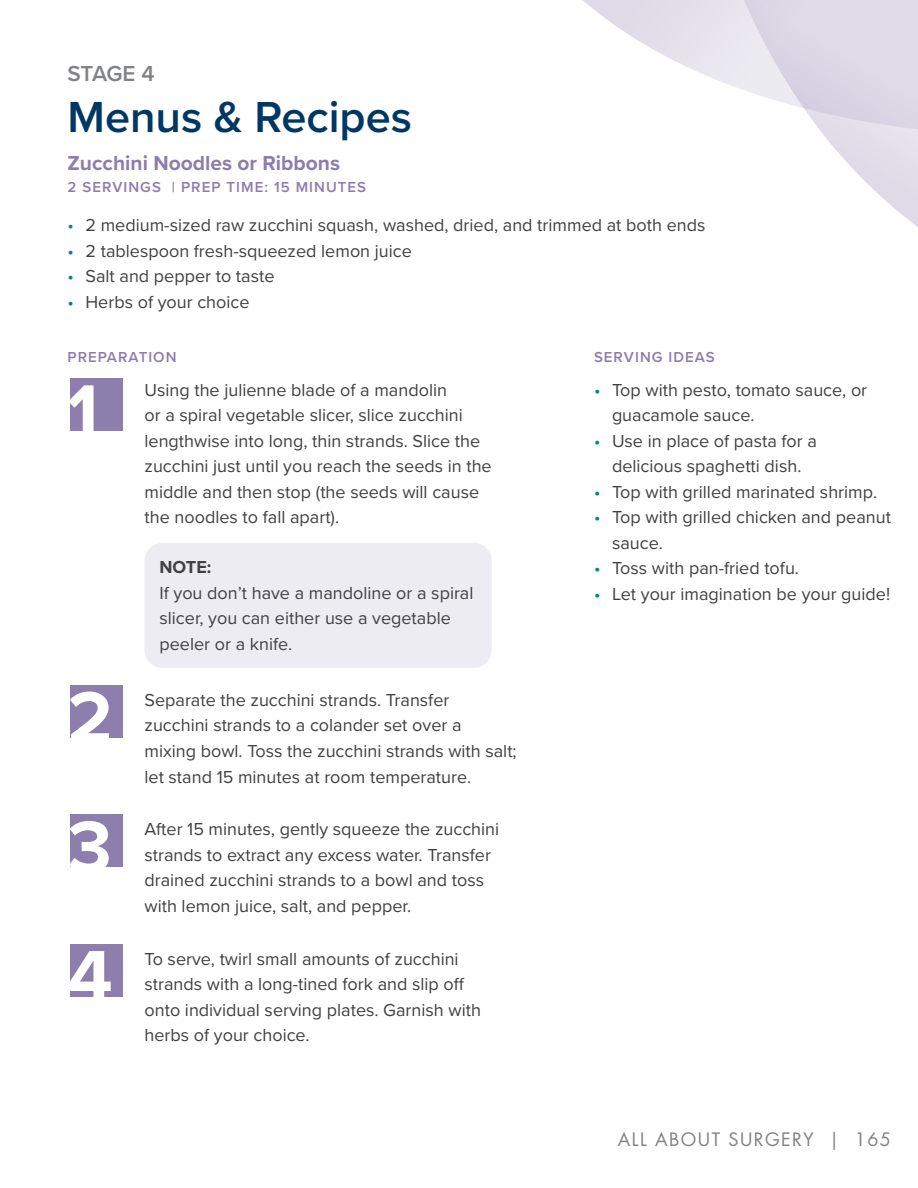
<style>
.page{position:relative;width:918px;height:1188px;background:#fff}
.page>*{position:absolute;margin:0;border:0;box-sizing:border-box;transform-origin:0 0}
.t1{font:700 75.45px "Proxima Nova";color:#fff}
.t2{font:600 45px "Proxima Nova";color:#003764}
.t3{font:600 22.5px "Proxima Nova";letter-spacing:-.02em;color:#808285}
.t4{font:700 21px "Proxima Nova";color:#8c7ead}
.t5{font:18px/25.5px "Proxima Nova";color:#414042}
.t6{font:18px "Futura Std";letter-spacing:.08em;color:#808285}
.t7{font:700 18px "Proxima Nova";color:#414042}
.t8{font:600 15px "Proxima Nova";letter-spacing:.07em;color:#8c7ead}
.s1{color:#00867c}
</style>
<div class="page">
<svg style="left:583px;top:0;width:127px;height:77px;fill:#e6e3ed"></svg>
<svg style="left:710px;top:0;width:208px;height:227px"></svg>
<div style="left:70px;top:379px;width:53px;height:52px;background:#8c7ead"></div>
<div style="left:70px;top:686px;width:53px;height:52px;background:#8c7ead"></div>
<div style="left:70px;top:815px;width:53px;height:52px;background:#8c7ead"></div>
<div style="left:70px;top:944px;width:53px;height:52px;background:#8c7ead"></div>
<div style="left:145px;top:543px;width:347px;height:125px;background:#eeecf3;border-radius:18px"></div>
<p class="t3" style="left:68px;top:56px;width:88px">STAGE 4</p>
<h2 class="t2" style="left:68px;top:84px;width:346px">Menus &amp; Recipes</h2>
<p class="t4" style="left:68px;top:147px;width:274px">Zucchini Noodles or Ribbons</p>
<p class="t8" style="left:68px;top:176px;width:300px">2 SERVINGS | PREP TIME: 15 MINUTES</p>
<p class="t5" style="left:68px;top:212px;width:640px"><span class="s1">•</span> 2 medium-sized raw zucchini squash, washed, dried, and trimmed at both ends</p>
<p class="t5" style="left:68px;top:237px;width:346px"><span class="s1">•</span> 2 tablespoon fresh-squeezed lemon juice</p>
<p class="t5" style="left:68px;top:263px;width:209px"><span class="s1">•</span> Salt and pepper to taste</p>
<p class="t5" style="left:68px;top:288px;width:184px"><span class="s1">•</span> Herbs of your choice</p>
<p class="t8" style="left:68px;top:346px;width:111px">PREPARATION</p>
<p class="t8" style="left:594px;top:346px;width:122px">SERVING IDEAS</p>
<h1 class="t1" style="left:68px;top:354px;width:33px">1</h1>
<p class="t5" style="left:145px;top:376px;width:349px">Using the julienne blade of a mandolin<br>or a spiral vegetable slicer, slice zucchini lengthwise into long, thin strands. Slice the zucchini just until you reach the seeds in the middle and then stop (the seeds will cause the noodles to fall apart).</p>
<p class="t7" style="left:160px;top:554px;width:53px">NOTE:</p>
<p class="t5" style="left:160px;top:579px;width:316px">If you don’t have a mandoline or a spiral slicer, you can either use a vegetable peeler or a knife.</p>
<p class="t5" style="left:612px;top:376px;width:257px;text-indent:-18px"><span class="s1">•</span> Top with pesto, tomato sauce, or guacamole sauce.</p>
<p class="t5" style="left:594px;top:427px;width:225px;text-align:center"><span class="s1">•</span> Use in place of pasta for a delicious spaghetti dish.</p>
<p class="t5" style="left:594px;top:478px;width:285px"><span class="s1">•</span> Top with grilled marinated shrimp.</p>
<p class="t5" style="left:612px;top:504px;width:280px;text-indent:-18px"><span class="s1">•</span> Top with grilled chicken and peanut sauce.</p>
<p class="t5" style="left:594px;top:555px;width:207px"><span class="s1">•</span> Toss with pan-fried tofu.</p>
<p class="t5" style="left:594px;top:580px;width:298px"><span class="s1">•</span> Let your imagination be your guide!</p>
<h1 class="t1" style="left:68px;top:661px;width:47px">2</h1>
<p class="t5" style="left:145px;top:686px;width:374px">Separate the zucchini strands. Transfer zucchini strands to a colander set over a mixing bowl. Toss the zucchini strands with salt; let stand 15 minutes at room temperature.</p>
<h1 class="t1" style="left:68px;top:791px;width:46px">3</h1>
<p class="t5" style="left:145px;top:816px;width:356px">After 15 minutes, gently squeeze the zucchini strands to extract any excess water. Transfer drained zucchini strands to a bowl and toss with lemon juice, salt, and pepper.</p>
<h1 class="t1" style="left:68px;top:920px;width:47px">4</h1>
<p class="t5" style="left:145px;top:945px;width:338px">To serve, twirl small amounts of zucchini strands with a long-tined fork and slip off onto individual serving plates. Garnish with herbs of your choice.</p>
<p class="t6" style="left:618px;top:1128px;width:275px">ALL ABOUT SURGERY | 165</p>
</div>
